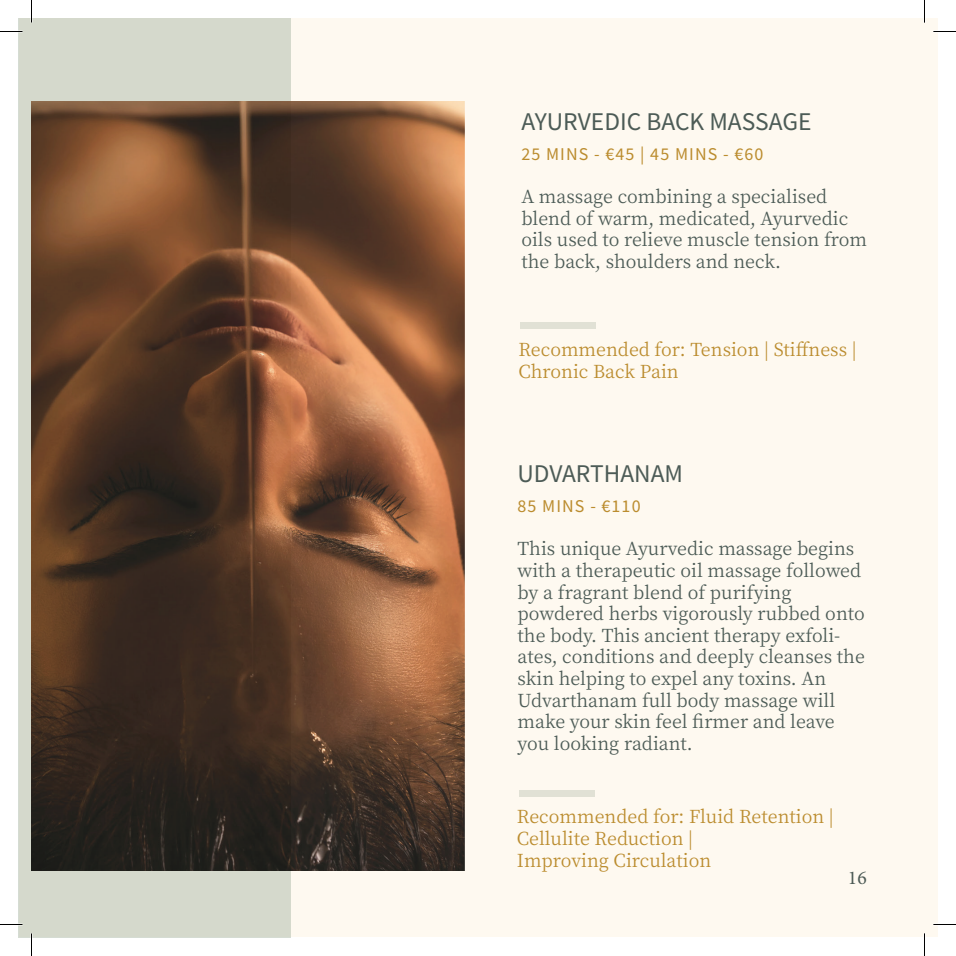
<style>
.page{position:relative;width:956px;height:956px;background:#fff}
.page>*{position:absolute;margin:0;border:0;box-sizing:border-box;transform-origin:0 0}
.t1{font:25.5px "Source Sans Variable";color:#4c5b56}
.t2{font:19.5px "Minion Pro";color:#4c5a55}
.t3{font:18px/21.6px "Source Han Serif K";color:#4c5b56}
.t4{font:18px/21.6px "Source Han Serif K";color:#bb8c2e}
.t5{font:18px "Source Sans Variable";letter-spacing:.06em;color:#bb8c2e}
</style>
<div class="page">
<div style="left:19px;top:19px;width:918px;height:918px;background:#fef9f0"></div>
<div style="left:19px;top:19px;width:272px;height:918px;background:#d5d9cc"></div>
<img style="left:32px;top:102px;width:432px;height:768px">
<div style="left:520px;top:323px;width:76px;height:6px;background:#e1e1d5"></div>
<div style="left:519px;top:790px;width:75px;height:6px;background:#e1e1d5"></div>
<svg style="left:0;top:31px;width:22px;height:1px"></svg>
<svg style="left:933px;top:31px;width:23px;height:1px"></svg>
<svg style="left:0;top:923px;width:22px;height:2px"></svg>
<svg style="left:933px;top:924px;width:23px;height:1px"></svg>
<svg style="left:31px;top:0;width:1px;height:23px"></svg>
<svg style="left:31px;top:933px;width:1px;height:23px"></svg>
<svg style="left:924px;top:0;width:1px;height:23px"></svg>
<svg style="left:924px;top:933px;width:1px;height:23px"></svg>
<h1 class="t1" style="left:521px;top:106px;width:292px">AYURVEDIC BACK MASSAGE</h1>
<p class="t5" style="left:521px;top:144px;width:243px">25 MINS - €45 | 45 MINS - €60</p>
<p class="t3" style="left:521px;top:186px;width:347px">A massage combining a specialised blend of warm, medicated, Ayurvedic oils used to relieve muscle tension from the back, shoulders and neck.</p>
<p class="t4" style="left:518px;top:339px;width:340px">Recommended for: Tension | Stiffness |<br>Chronic Back Pain</p>
<h1 class="t1" style="left:517px;top:458px;width:167px">UDVARTHANAM</h1>
<p class="t5" style="left:517px;top:496px;width:125px">85 MINS - €110</p>
<p class="t3" style="left:517px;top:538px;width:349px">This unique Ayurvedic massage begins with a therapeutic oil massage followed by a fragrant blend of purifying powdered herbs vigorously rubbed onto the body. This ancient therapy exfoli&shy;ates, conditions and deeply cleanses the skin helping to expel any toxins. An Udvarthanam full body massage will make your skin feel firmer and leave you looking radiant.</p>
<p class="t4" style="left:517px;top:806px;width:318px">Recommended for: Fluid Retention |<br>Cellulite Reduction |<br>Improving Circulation</p>
<p class="t2" style="left:848px;top:865px;width:21px">16</p>
</div>
